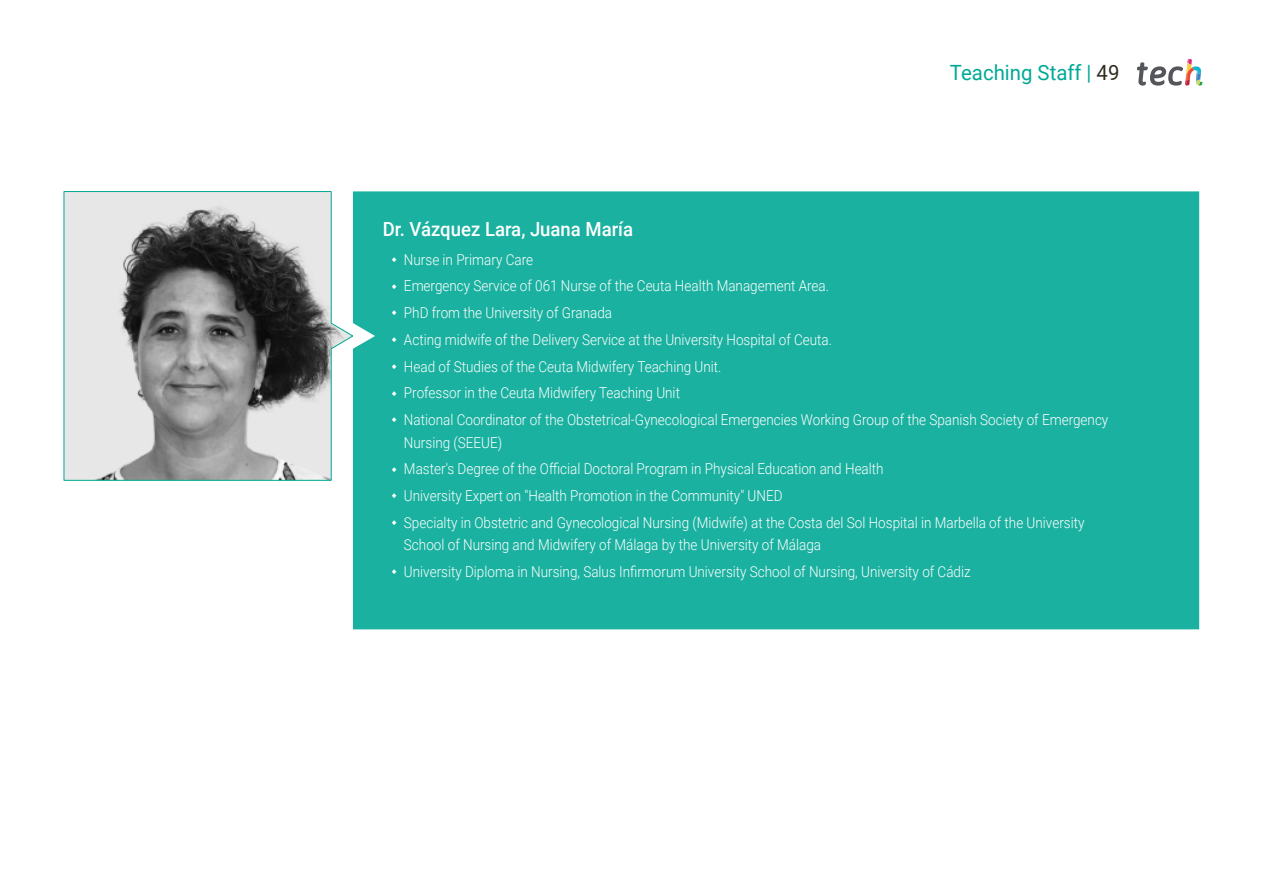
<style>
.page{position:relative;width:1263px;height:893px;background:#fff}
.page>*{position:absolute;margin:0;border:0;box-sizing:border-box;transform-origin:0 0}
.t1{font:21px "Roboto";color:#00a996}
.t2{font:500 19.5px "Roboto";color:#fff;scale:.95 1}
.t3{font:300 15px/26.7px "Roboto";color:#fff;scale:.9 1}
.s1{color:#312e20}
</style>
<div class="page">
<div style="left:353px;top:191px;width:846px;height:438px;background:#1ab1a0"></div>
<svg style="left:64px;top:191px;width:289px;height:290px;background:#a6a8a8"></svg>
<svg style="left:1137px;top:59px;width:65px;height:27px"></svg>
<svg style="left:392px;top:257px;width:5px;height:5px"></svg>
<svg style="left:392px;top:284px;width:5px;height:5px"></svg>
<svg style="left:392px;top:310px;width:5px;height:5px"></svg>
<svg style="left:392px;top:337px;width:5px;height:5px"></svg>
<svg style="left:392px;top:364px;width:5px;height:5px"></svg>
<svg style="left:392px;top:391px;width:5px;height:5px"></svg>
<svg style="left:392px;top:417px;width:5px;height:5px"></svg>
<svg style="left:392px;top:467px;width:5px;height:5px"></svg>
<svg style="left:392px;top:493px;width:5px;height:5px"></svg>
<svg style="left:392px;top:520px;width:5px;height:5px"></svg>
<svg style="left:392px;top:569px;width:5px;height:5px"></svg>
<h1 class="t1" style="left:950px;top:57px;width:171px">Teaching Staff | <span class="s1">49</span></h1>
<h2 class="t2" style="left:383px;top:215px;width:265px">Dr. Vázquez Lara, Juana María</h2>
<p class="t3" style="left:404px;top:245px;width:784px">Nurse in Primary Care<br>Emergency Service of 061 Nurse of the Ceuta Health Management Area.<br>PhD from the University of Granada<br>Acting midwife of the Delivery Service at the University Hospital of Ceuta.<br>Head of Studies of the Ceuta Midwifery Teaching Unit.<br>Professor in the Ceuta Midwifery Teaching Unit<br>National Coordinator of the Obstetrical-Gynecological Emergencies Working Group of the Spanish Society of Emergency</p>
<p class="t3" style="left:404px;top:428px;width:757px">Nursing (SEEUE)<br>Master's Degree of the Official Doctoral Program in Physical Education and Health<br>University Expert on "Health Promotion in the Community" UNED<br>Specialty in Obstetric and Gynecological Nursing (Midwife) at the Costa del Sol Hospital in Marbella of the University</p>
<p class="t3" style="left:404px;top:531px;width:631px">School of Nursing and Midwifery of Málaga by the University of Málaga<br>University Diploma in Nursing, Salus Infirmorum University School of Nursing, University of Cádiz</p>
</div>
